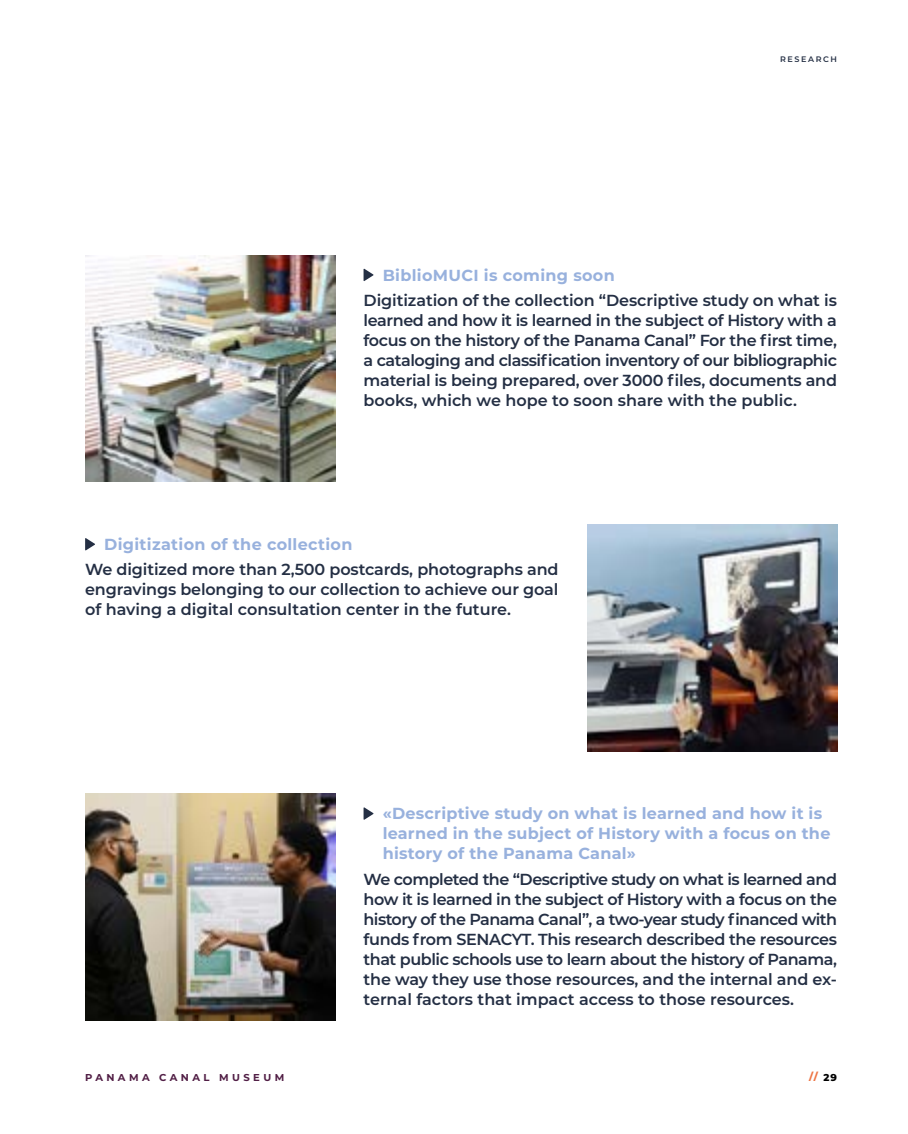
<style>
.page{position:relative;width:908px;height:1134px;background:#fff}
.page>*{position:absolute;margin:0;border:0;box-sizing:border-box;transform-origin:0 0}
.t1{font:600 16px/20px "Montserrat";color:#242f44;text-align:justify}
.t2{font:700 16px/20px "Montserrat";letter-spacing:.015em;color:#98b1dd}
.t3{font:700 10px "Montserrat";letter-spacing:.34em;color:#511e45}
.t4{font:800 10px "Montserrat";color:#ee7544}
.t5{font:600 8px "Montserrat";letter-spacing:.2em;color:#242f44}
.s1{color:#000}
</style>
<div class="page">
<img style="left:85px;top:255px;width:250px;height:227px">
<img style="left:587px;top:524px;width:249px;height:227px">
<img style="left:85px;top:794px;width:250px;height:226px">
<svg style="left:363px;top:269px;width:10px;height:12px"></svg>
<svg style="left:85px;top:538px;width:10px;height:12px"></svg>
<svg style="left:363px;top:807px;width:10px;height:13px"></svg>
<p class="t2" style="left:382px;top:264px;width:233px">BiblioMUCI is coming soon</p>
<p class="t5" style="left:779px;top:54px;width:58px">RESEARCH</p>
<p class="t1" style="left:363px;top:289px;width:475px">Digitization of the collection “Descriptive study on what is learned and how it is learned in the subject of History with a focus on the history of the Panama Canal” For the first time, a cataloging and classification inventory of our bibliographic material is being prepared, over 3000 files, documents and books, which we hope to soon share with the public.</p>
<p class="t2" style="left:104px;top:533px;width:249px">Digitization of the collection</p>
<p class="t1" style="left:85px;top:559px;width:474px">We digitized more than 2,500 postcards, photographs and engravings belonging to our collection to achieve our goal of having a digital consultation center in the future.</p>
<p class="t2" style="left:382px;top:803px;width:449px">«Descriptive study on what is learned and how it is learned in the subject of History with a focus on the history of the Panama Canal»</p>
<p class="t1" style="left:363px;top:868px;width:475px">We completed the “Descriptive study on what is learned and how it is learned in the subject of History with a focus on the history of the Panama Canal”, a two-year study financed with funds from SENACYT. This research described the resources that public schools use to learn about the history of Panama, the way they use those resources, and the internal and ex&shy;ternal factors that impact access to those resources.</p>
<p class="t3" style="left:85px;top:1070px;width:200px">PANAMA CANAL MUSEUM</p>
<p class="t4" style="left:809px;top:1069px;width:29px">// <span class="s1">29</span></p>
</div>
